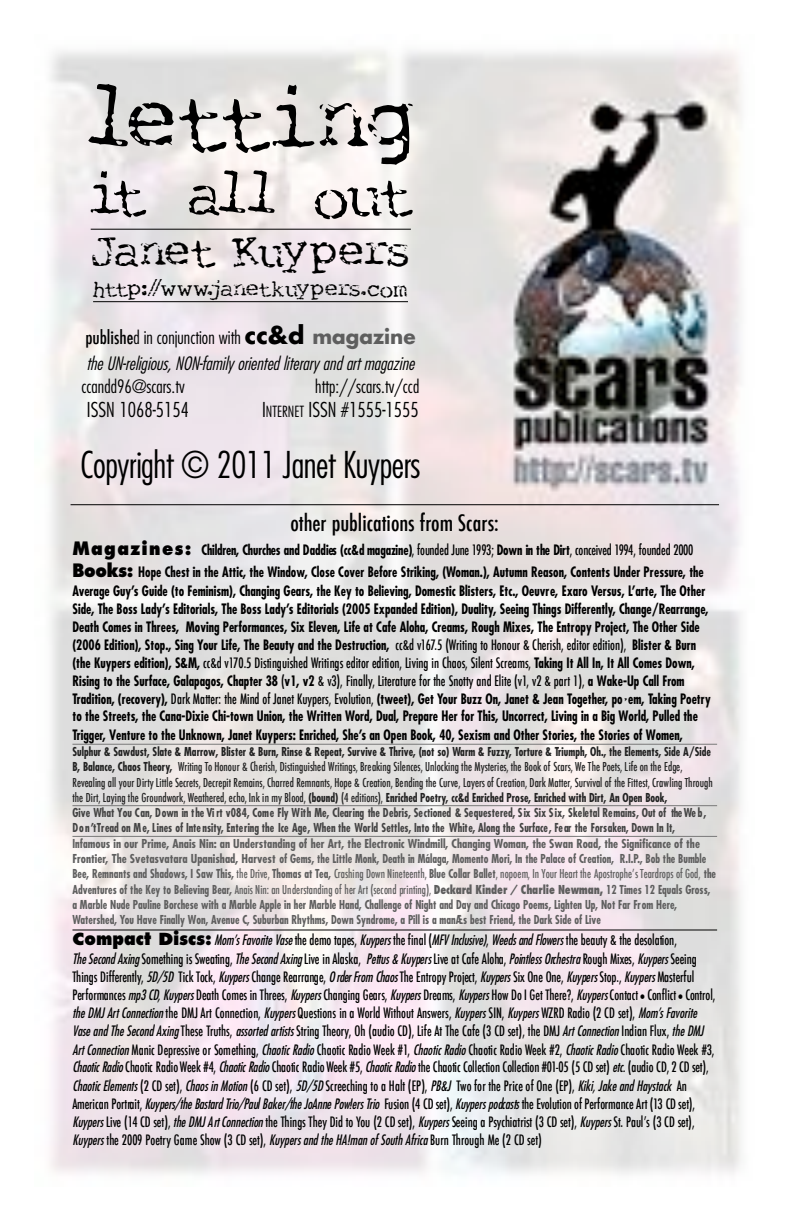
<style>
.page{position:relative;width:792px;height:1224px;background:#fff}
.page>*{position:absolute;margin:0;border:0;box-sizing:border-box;transform-origin:0 0}
.t1{font:94px "Gen X Crumble";letter-spacing:.05em;color:#000}
.t2{font:64px "Gen X Crumble";letter-spacing:-.015em;color:#000}
.t3{font:48px "Gen X Crumble";letter-spacing:.03em;color:#000}
.t4{font:300 condensed 36px "Futura";letter-spacing:-.01em;color:#000}
.t5{font:24px "Gen X Crumble";letter-spacing:.055em;color:#000}
.t6{font:500 condensed 22px "Futura";color:#000}
.t7{font:300 condensed 20px "Futura";color:#000}
.t8{font:italic 300 condensed 18px/26px "Futura";color:#000}
.t9{font:300 condensed 18px "Futura";color:#000}
.t10{font:500 condensed 14px/18.2px "Futura";color:#000;scale:.9 1}
.t11{font:700 condensed 14px/18px "Futura";color:#000;scale:.9 1}
.t12{font:500 condensed 12px/15.4px "Futura";color:#212121;scale:.9 1}
.t13{font:700 condensed 12px/15.4px "Futura";color:#5e5e5e;scale:.9 1}
.s1{font-weight:500;font-style:normal}
.s2{font-style:normal}
.s3{font-weight:700;font-style:normal;font-stretch:normal;font-size:24px}
.s4{font-weight:700;font-style:normal;font-stretch:normal;font-size:20px;color:#5e5e5e}
.s5{font-size:15px}
.s6{font-weight:800;font-stretch:normal;font-size:18px}
.s7{font-weight:500}
.s8{font-family:"Trajan";font-stretch:normal}
.s9{font-weight:700}
.s10{font-weight:700;color:#424242}
.s11{font-weight:800}
.s12{font-weight:800;font-stretch:normal;font-size:16.2px}
.s13{font-weight:400;font-style:italic}
</style>
<div class="page">
<img style="left:48px;top:50px;width:694px;height:1125px">
<hr style="left:72px;top:744px;width:645px;height:1px;background:#797979">
<hr style="left:72px;top:805px;width:645px;height:1px;background:#797979">
<hr style="left:72px;top:836px;width:645px;height:1px;background:#797979">
<hr style="left:72px;top:930px;width:645px;height:1px;background:#000">
<hr style="left:91px;top:229px;width:320px;height:1px;background:#000">
<hr style="left:93px;top:301px;width:315px;height:1px;background:#000">
<hr style="left:71px;top:504px;width:648px;height:1px;background:#000">
<h1 class="t1" style="left:88px;top:76px;width:326px">letting</h1>
<h2 class="t2" style="left:91px;top:165px;width:321px">it all out</h2>
<h3 class="t3" style="left:93px;top:229px;width:317px">Janet Kuypers</h3>
<h3 class="t5" style="left:93px;top:277px;width:316px">http://www.janetkuypers.com</h3>
<p class="t8" style="left:85px;top:325px;width:334px"><span class="s1">publishe</span><span class="s2">d in conjunction with</span> <span class="s3">cc&amp;d</span> <span class="s4">magazine </span>theUN-religious,NON-family orientedliterary andartmagazine</p>
<p class="t9" style="left:82px;top:378px;width:105px">ccandd96@scars.tv</p>
<p class="t9" style="left:315px;top:378px;width:106px">http://scars.tv/ccd</p>
<h3 class="t7" style="left:87px;top:401px;width:104px">ISSN 1068-5154</h3>
<h3 class="t7" style="left:262px;top:401px;width:158px">I<span class="s5">NTERNET</span> ISSN #1555-1555</h3>
<h3 class="t4" style="left:81px;top:449px;width:341px">Copyright © 2011 Janet Kuypers</h3>
<h3 class="t6" style="left:290px;top:510px;width:210px">other publications from Scars:</h3>
<p class="t11" style="left:72px;top:540px;width:703px;line-height:22.6px"><span class="s6">Magazines:</span> C h ild ren, Churches and Daddies (cc&amp;d magazine)<span class="s7">, founded June 1993;</span> Down in the Dirt<span class="s7">, conceived 1994, founded 2000<br></span><span class="s6">B o o k s:</span> Hope Chest in the Attic, the Window, Close Cover Before Striking, (Woman.), Autumn Reason, Contents Under Pressure, the</p>
<p class="t11" style="left:72px;top:583px;width:711px">Average Guy’s Guide (to Feminism), Changing Gears, the Key to Believing, Domestic Blisters, Etc., Oeuvre, Exaro Versus, L’arte, The Other Side, The Boss Lady’s Editorials, The Boss Lady’s Editorials (2005 Expanded Edition), Duality, Seeing Things Differently, Change/Rearrange, Death Comes in Threes, Moving Performances, Six Eleven, Life at Cafe Aloha, Creams, Rough Mixes, The Entropy Project, The Other Side (2006 Edition), Stop., Sing Your Life, The Beauty and the Destruction, <span class="s7">cc&amp;d v167.5 (Writing to Honour &amp; Cherish, editor edition),</span> Blister &amp; Burn (the Kuypers edition), S&amp;M, <span class="s7">cc&amp;d v170.5 Distinguished Writings editor edition, Living in Chaos, Silent Screams,</span> Taking It All In, It All Comes Down, Rising to the Surface, Galapagos, Chapter 38 <span class="s7">(</span>v1, v2 <span class="s7">&amp; v3), Finally, Literature for the Snotty and Elite (v1, v2 &amp; part 1),</span> a Wake-Up Call From Tradition, (recovery), <span class="s7">Dark Matter: the Mind of Janet Kuypers, Evolution,</span> (tweet), Get Your Buzz On, Janet &amp; Jean Together, po<span class="s8">•</span>em, Taking Poetry to the Streets, the Cana-Dixie Chi-town Union, the Written Word, Dual, Prepare Her for This, Uncorrect, Living in a Big World, Pulled the Trigger, Venture to the Unknown, Janet Kuypers: Enriched, She’s an Open Book, 40, Sexism and Other Stories, the Stories of Women,</p>
<p class="t12" style="left:72px;top:743px;width:713px"><span class="s9">Sulphur &amp; Sawdust, Slate &amp; Marrow, Blister &amp; Burn, Rinse &amp; Repeat, Survive &amp; Thrive, (not so) Warm &amp; Fuzzy, Torture &amp; Triumph, Oh., the Elements, Side A/Side B, Balance, Chaos Theory,</span> Writing To Honour &amp; Cherish, Distinguished Writings, Breaking Silences, Unlocking the Mysteries, the Book of Scars, We The Poets, Life on the Edge, Revealing all your Dirty Little Secrets, Decrepit Remains, Charred Remnants, Hope &amp; Creation, Bending the Curve, Layers of Creation, Dark Matter, Survival of the Fittest, Crawling Through the Dirt, Laying the Groundwork, Weathered, echo, Ink in my Blood, <span class="s9">(bound)</span> (4 editions), <span class="s9">Enriched Poetry, cc&amp;d Enriched Prose, Enriched with Dirt, An Open Book,<br></span><span class="s10">Give What You Can, Down in the Vi rt v084, Come Fly With Me, Clearing the Debris, Sectioned &amp; Sequestered, Six Six S ix, Skeletal Remains, Out of the We b , D o n ’t Tread on Me, Lines of Inte nsity, Entering the Ice Age, When the World Settles, Into the White, Along the Surface, Fear the Forsaken, Down In It,</span></p>
<p class="t13" style="left:72px;top:836px;width:717px">Infamous in our Prime, Anais Nin: an Understanding of her Art, the Electronic Windmill, Changing Woman, the Swan Road, the Significance of the Frontier, The Svetasvatara Upanishad, Harvest of Gems, the Little Monk, Death in Málaga, Momento Mori, In the Palace of Creation, R.I.P., Bob the Bumble Bee, Remnants and Shadows, I Saw This, <span class="s7">the Drive,</span> Thomas at Tea, <span class="s7">Crashing Down Nineteenth,</span> Blue Collar Ballet<span class="s7">, nopoem, In Your Heart the Apostrophe’s Teardrops of God,</span> the Adventures of the Key to Believing Bear, <span class="s7">Anais Nin: an Understanding of her Art (second printing),</span> <span class="s11">D e ck a rd Kinder / Charlie Newman,</span> 12 Times 12 Equals Gross, a Marble Nude Pauline Borchese with a Marble Apple in her Marble Hand, Challenge of Night and Day and Chicago Poems, Lighten Up, Not Far From Here, Watershed, You Have Finally Won, Avenue C, Suburban Rhythms, Down Syndrome, a Pill is a manÆs best Friend, the Dark Side of Live</p>
<p class="t10" style="left:72px;top:930px;width:716px"><span class="s12">C</span><span class="s6">ompact</span> <span class="s12">D</span><span class="s6">iscs:</span> <span class="s13">M o m ’s Favorite Vase</span> the demo tapes, <span class="s13">Kuypers</span> the final (<span class="s13">M F V In clu siv e )</span>, <span class="s13">Weeds and Flowers</span> the beauty &amp; the desolation,<br><span class="s13">The Second Axing</span> Something is Sweating, <span class="s13">The Second Axing</span> Live in Alaska, <span class="s13">Pettus &amp; Kuypers</span> Live at Cafe Aloha, <span class="s13">Pointless Orch e stra</span> Rough Mixes, <span class="s13">K u y p e rs</span> Seeing Things Differently, <span class="s13">5D/5D</span> Tick Tock, <span class="s13">Kuypers</span> Change Rearrange, <span class="s13">O rder From Chaos</span> The Entropy Project, <span class="s13">Kuypers</span> Six One One, <span class="s13">Kuypers</span> Stop., <span class="s13">Kuypers</span> Masterful Performances <span class="s13">mp3 CD, Kuypers</span> Death Comes in Threes, <span class="s13">Kuypers</span> Changing Gears, <span class="s13">Kuypers</span> Dreams, <span class="s13">Kuypers</span> How Do I Get There?, <span class="s13">Kuypers</span> Contact•Conflict•Control, <span class="s13">the DMJ Art Connection</span> the DMJ Art Connection, <span class="s13">Kuypers</span> Questions in a World Without Answers, <span class="s13">Kuypers</span> SIN, <span class="s13">Kuypers</span> WZRD Radio (2 CD set), <span class="s13">Mom’s Favorite Vase and The Second Axing</span> These Truths, <span class="s13">assorted artists</span> String Theory, Oh (audio CD), Life At The Cafe (3 CD set), the DMJ <span class="s13">Art Connection</span> Indian Flux, <span class="s13">the DMJ Art Connection</span> Manic Depressive or Something, <span class="s13">Chaotic Radio</span> Chaotic Radio Week #1, <span class="s13">Chaotic Radio</span> Chaotic Radio Week #2, <span class="s13">Chaotic Radio</span> Chaotic Radio Week #3, <span class="s13">Chaotic Radio</span> Chaotic RadioWeek #4, <span class="s13">Chaotic Radio</span> Chaotic RadioWeek #5, <span class="s13">Chaotic Radio</span> the Chaotic Collection Collection #01-05 (5 CD set) <span class="s13">e tc.</span> (audio CD, 2 CD set), <span class="s13">Chaotic Elements</span> (2 CD set), <span class="s13">Chaos in Motion</span> (6 CD set), <span class="s13">5D/5D</span> Screeching to a Halt (EP), <span class="s13">PB&amp;J</span> Two for the Price of One (EP), <span class="s13">Kiki, Jake and Haystack</span> An American Portrait, <span class="s13">Kuypers/the Bastard Trio/Paul Baker/the JoAnne Pow!ers Trio</span> Fusion (4 CD set), <span class="s13">Kuypers podcasts</span> the Evolution of Performance Art (13 CD set),<br><span class="s13">K u y p e rs</span> Live (14 CD set), <span class="s13">the DMJ A rt Connection</span> the Things They Did to You (2 CD set), <span class="s13">K u y p e rs</span> Seeing a Psychiatrist (3 CD set), <span class="s13">Kuypers</span> St. Paul’s (3 CD set), <span class="s13">Kuypers</span> the 2009 Poetry Game Show (3 CD set), <span class="s13">Kuypers and the HA!man of South Africa</span> Burn Through Me (2 CD set)</p>
</div>
